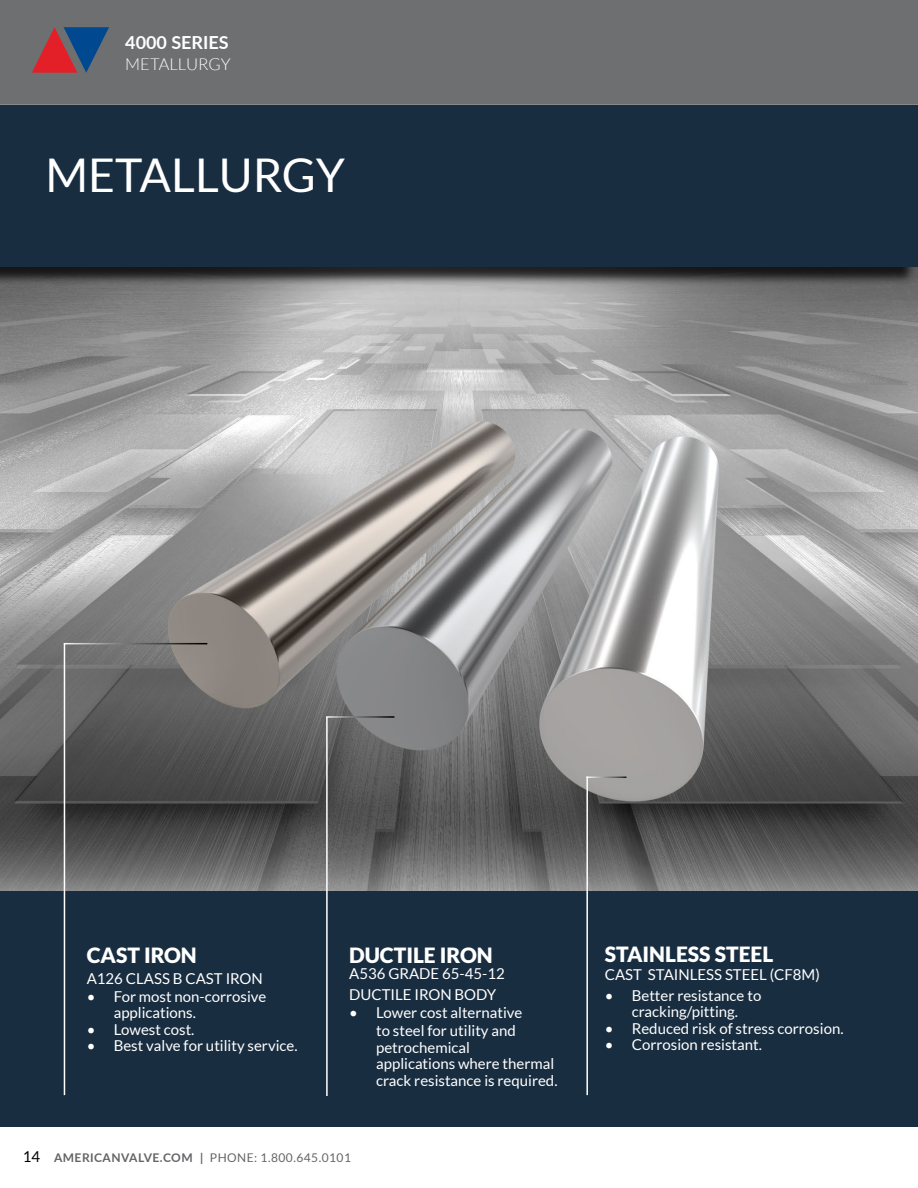
<style>
.page{position:relative;width:918px;height:1188px;background:#fff}
.page>*{position:absolute;margin:0;border:0;box-sizing:border-box;transform-origin:0 0}
.t1{font:46.5px "Lato";color:#fff}
.t2{font:900 21px "Lato";color:#fff}
.t3{font:700 18px "Lato";color:#fff}
.t4{font:300 16.5px "Lato";color:#fff}
.t5{font:15px/16.5px "Lato";color:#fff}
.t6{font:12px "Lato";letter-spacing:.04em;color:#636466}
.s1{font-size:15px;color:#000}
.s2{font-weight:700}
</style>
<div class="page">
<div style="left:0;top:0;width:918px;height:105px;background:#6d6f71"></div>
<svg style="left:32px;top:27px;width:142px;height:65px;background:#6d616c"></svg>
<img style="left:0;top:267px;width:918px;height:625px">
<div style="left:0;top:892px;width:918px;height:235px;background:#192d40"></div>
<div style="left:0;top:107px;width:916px;height:178px;background:#000;opacity:.75"></div>
<div style="left:0;top:105px;width:918px;height:162px;background:#192d40"></div>
<hr style="left:64px;top:644px;width:1px;height:451px;background:#fff">
<hr style="left:326px;top:717px;width:2px;height:379px;background:#fff">
<hr style="left:586px;top:777px;width:2px;height:318px;background:#fff">
<hr style="left:64px;top:643px;width:143px;height:1px;background:#fff">
<hr style="left:326px;top:716px;width:68px;height:2px;background:#fff">
<hr style="left:586px;top:777px;width:40px;height:1px;background:#fff">
<p class="t3" style="left:125px;top:29px;width:105px">4000 SERIES</p>
<p class="t4" style="left:125px;top:55px;width:107px">METALLURGY</p>
<h1 class="t1" style="left:45px;top:149px;width:301px">METALLURGY</h1>
<h2 class="t2" style="left:87px;top:943px;width:112px">CAST IRON</h2>
<p class="t5" style="left:87px;top:970px;width:178px">A126 CLASS B CAST IRON</p>
<p class="t5" style="left:114px;top:988px;width:154px;text-indent:-27px">• For most non-corrosive applications.</p>
<p class="t5" style="left:87px;top:1021px;width:109px">• Lowest cost.</p>
<p class="t5" style="left:87px;top:1038px;width:212px">• Best valve for utility service.</p>
<h2 class="t2" style="left:349px;top:943px;width:145px">DUCTILE IRON</h2>
<p class="t5" style="left:349px;top:963px;width:157px;line-height:21px">A536 GRADE 65-45-12<br>DUCTILE IRON BODY</p>
<p class="t5" style="left:376px;top:1004px;width:148px;line-height:18px;text-indent:-27px">• Lower cost alternative to steel for utility and</p>
<p class="t5" style="left:376px;top:1039px;width:183px">petrochemical<br>applications where thermal crack resistance is required.</p>
<p class="t6" style="left:23px;top:1151px;width:330px"><span class="s1">14</span> <span class="s2">AMERICANVALVE.COM |</span> PHONE: 1.800.645.0101</p>
<h2 class="t2" style="left:605px;top:942px;width:170px">STAINLESS STEEL</h2>
<p class="t5" style="left:605px;top:966px;width:217px">CAST STAINLESS STEEL (CF8M)</p>
<p class="t5" style="left:605px;top:987px;width:158px;text-align:center">• Better resistance to cracking/pitting.</p>
<p class="t5" style="left:605px;top:1020px;width:240px">• Reduced risk of stress corrosion.</p>
<p class="t5" style="left:605px;top:1037px;width:159px">• Corrosion resistant.</p>
</div>
